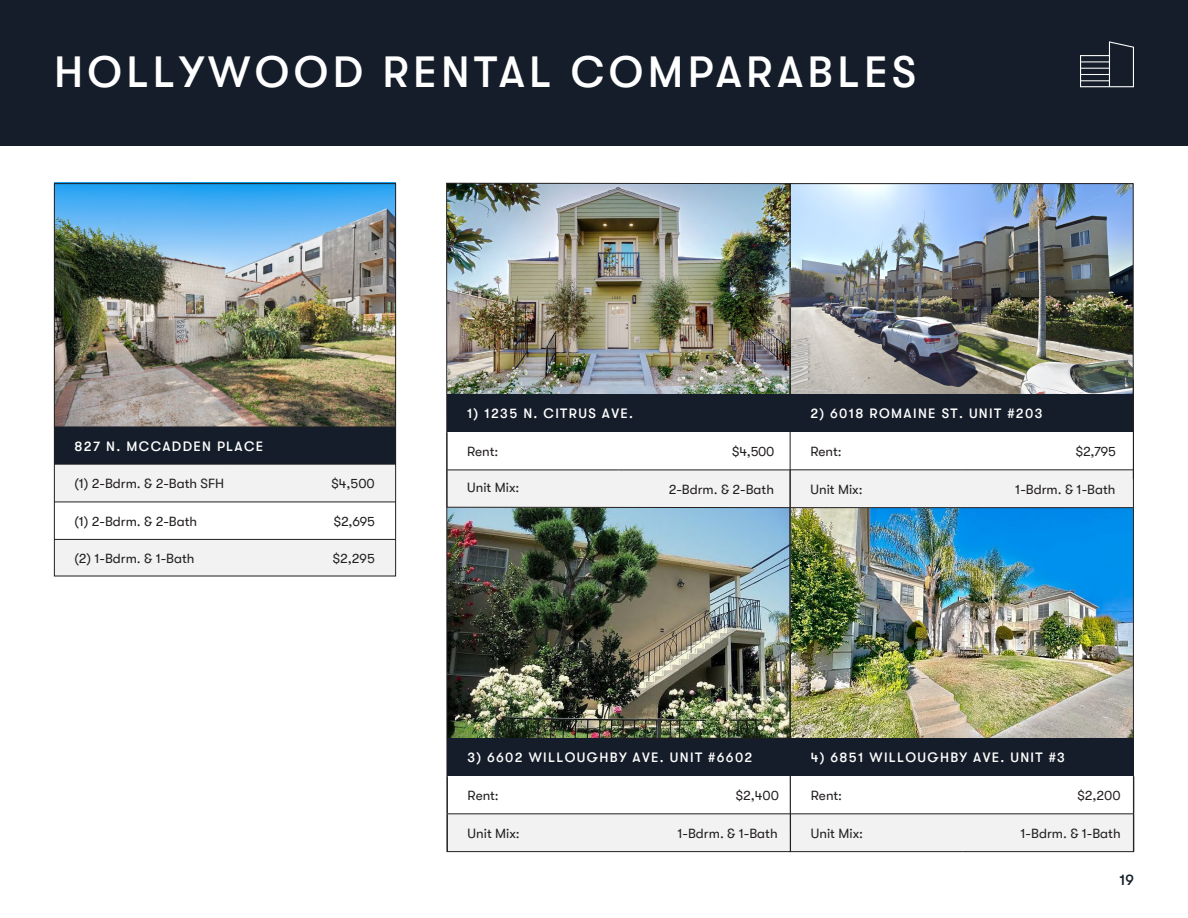
<style>
.page{position:relative;width:1188px;height:918px;background:#fff}
.page>*{position:absolute;margin:0;border:0;box-sizing:border-box;transform-origin:0 0}
.t1{font:500 43.5px "GT Walsheim Pro";letter-spacing:.1em;color:#fff}
.t2{font:500 15px "GT Walsheim Pro";color:#141e29}
.t3{font:13.5px "GT Walsheim Pro";color:#231f20}
.t4{font:500 13.5px "GT Walsheim Pro";letter-spacing:.1em;color:#fff}
</style>
<div class="page">
<img style="left:963px;top:508px;width:170px;height:230px">
<img style="left:792px;top:185px;width:340px;height:209px">
<img style="left:56px;top:185px;width:338px;height:242px">
<div style="left:791px;top:470px;width:342px;height:38px;background:#f1f2f1"></div>
<img style="left:446px;top:182px;width:345px;height:670px">
<hr style="left:790px;top:469px;width:172px;height:1px;background:#231f20">
<hr style="left:962px;top:469px;width:172px;height:1px;background:#231f20">
<svg style="left:447px;top:776px;width:686px;height:76px"></svg>
<img style="left:789px;top:507px;width:174px;height:345px">
<hr style="left:962px;top:851px;width:172px;height:1px;background:#231f20">
<div style="left:0;top:0;width:1188px;height:146px;background:#141d29"></div>
<svg style="left:1080px;top:41px;width:54px;height:46px"></svg>
<div style="left:790px;top:394px;width:343px;height:38px;background:#141d29"></div>
<hr style="left:447px;top:470px;width:172px;height:1px;background:#231f20">
<hr style="left:619px;top:470px;width:172px;height:1px;background:#231f20">
<div style="left:447px;top:738px;width:344px;height:38px;background:#141d29"></div>
<hr style="left:619px;top:738px;width:172px;height:1px;background:#231f20">
<hr style="left:1133px;top:470px;width:1px;height:382px;background:#231f20">
<hr style="left:1133px;top:380px;width:1px;height:99px;background:#231f20">
<hr style="left:447px;top:813px;width:687px;height:1px;background:#231f20">
<div style="left:791px;top:738px;width:343px;height:38px;background:#141d29"></div>
<div style="left:54px;top:427px;width:342px;height:38px;background:#141d29"></div>
<div style="left:447px;top:394px;width:343px;height:38px;background:#141d29"></div>
<div style="left:56px;top:465px;width:338px;height:37px;background:#f1f2f1"></div>
<hr style="left:54px;top:464px;width:172px;height:1px;background:#231f20">
<hr style="left:226px;top:464px;width:170px;height:1px;background:#231f20">
<div style="left:54px;top:540px;width:342px;height:37px;background:#f1f2f1"></div>
<hr style="left:54px;top:502px;width:172px;height:1px;background:#231f20">
<hr style="left:226px;top:502px;width:170px;height:1px;background:#231f20">
<hr style="left:54px;top:539px;width:172px;height:1px;background:#231f20">
<hr style="left:226px;top:539px;width:170px;height:1px;background:#231f20">
<div style="left:54px;top:183px;width:342px;height:393px;border:1px solid #231f20"></div>
<h1 class="t1" style="left:54px;top:48px;width:864px">HOLLYWOOD RENTAL COMPARABLES</h1>
<p class="t4" style="left:75px;top:439px;width:190px">827 N. MCCADDEN PLACE</p>
<p class="t3" style="left:75px;top:476px;width:151px">(1) 2-Bdrm. &amp; 2-Bath SFH</p>
<p class="t3" style="left:331px;top:476px;width:45px">$4,500</p>
<p class="t3" style="left:75px;top:514px;width:124px">(1) 2-Bdrm. &amp; 2-Bath</p>
<p class="t3" style="left:334px;top:514px;width:42px">$2,695</p>
<p class="t3" style="left:75px;top:551px;width:121px">(2) 1-Bdrm. &amp; 1-Bath</p>
<p class="t3" style="left:333px;top:551px;width:43px">$2,295</p>
<p class="t4" style="left:467px;top:406px;width:167px">1) 1235 N. CITRUS AVE.</p>
<p class="t4" style="left:811px;top:406px;width:233px">2) 6018 ROMAINE ST. UNIT #203</p>
<p class="t3" style="left:467px;top:444px;width:33px">Rent:</p>
<p class="t3" style="left:732px;top:444px;width:44px">$4,500</p>
<p class="t3" style="left:811px;top:444px;width:33px">Rent:</p>
<p class="t3" style="left:1076px;top:444px;width:42px">$2,795</p>
<p class="t3" style="left:467px;top:480px;width:54px">Unit Mix:</p>
<p class="t3" style="left:669px;top:482px;width:107px">2-Bdrm. &amp; 2-Bath</p>
<p class="t3" style="left:811px;top:482px;width:54px">Unit Mix:</p>
<p class="t3" style="left:1015px;top:482px;width:102px">1-Bdrm. &amp; 1-Bath</p>
<p class="t4" style="left:468px;top:750px;width:286px">3) 6602 WILLOUGHBY AVE. UNIT #6602</p>
<p class="t4" style="left:811px;top:750px;width:256px">4) 6851 WILLOUGHBY AVE. UNIT #3</p>
<p class="t3" style="left:468px;top:788px;width:33px">Rent:</p>
<p class="t3" style="left:468px;top:826px;width:54px">Unit Mix:</p>
<p class="t3" style="left:736px;top:788px;width:45px">$2,400</p>
<p class="t3" style="left:677px;top:826px;width:102px">1-Bdrm. &amp; 1-Bath</p>
<p class="t3" style="left:811px;top:788px;width:33px">Rent:</p>
<p class="t3" style="left:811px;top:826px;width:54px">Unit Mix:</p>
<p class="t3" style="left:1078px;top:788px;width:45px">$2,200</p>
<p class="t3" style="left:1021px;top:826px;width:102px">1-Bdrm. &amp; 1-Bath</p>
<p class="t2" style="left:1120px;top:871px;width:16px">19</p>
</div>
